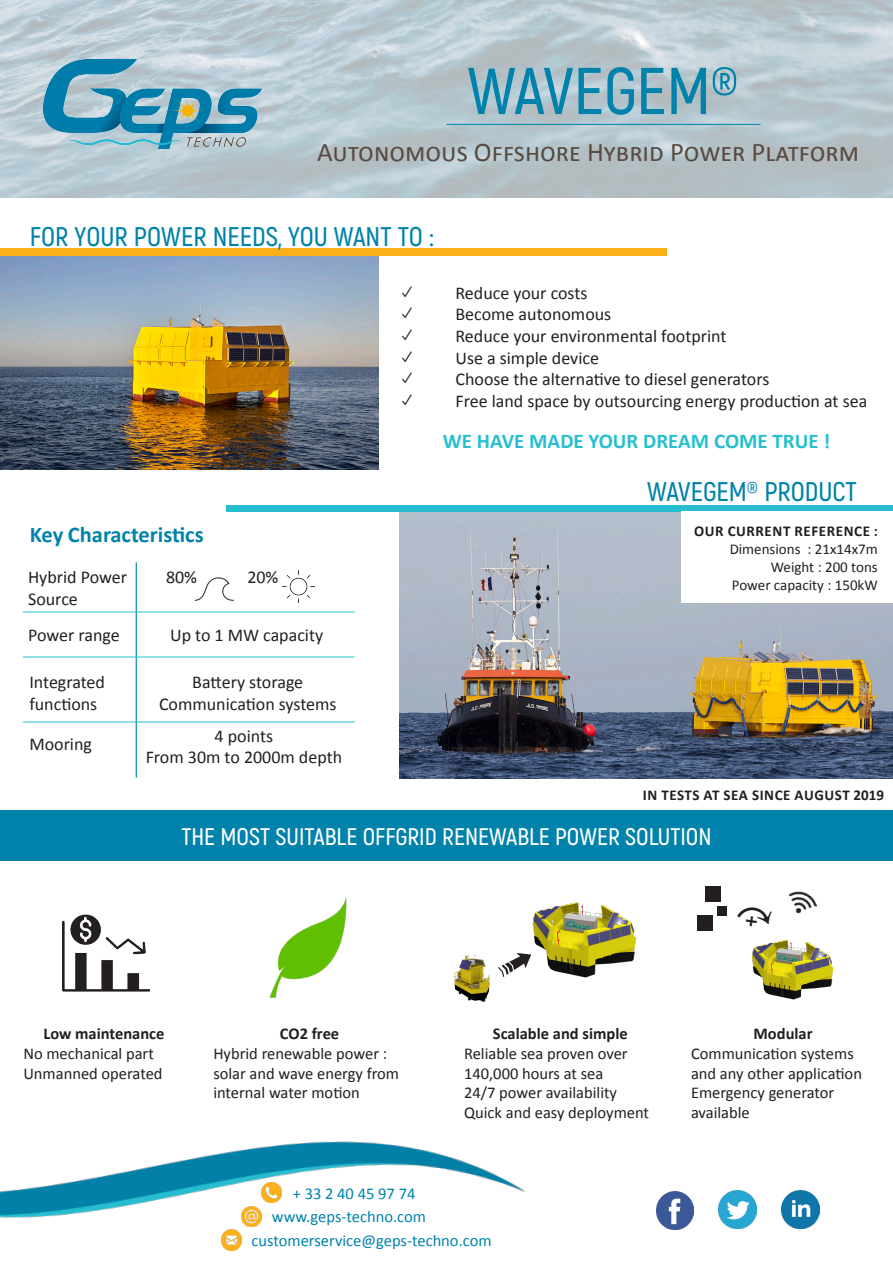
<style>
.page{position:relative;width:893px;height:1263px;background:#fff}
.page>*{position:absolute;margin:0;border:0;box-sizing:border-box;transform-origin:0 0}
.t1{font:600 66px "Akrobat";letter-spacing:-.005em;color:#0082aa}
.t2{font:600 27px "Akrobat";color:#0082aa}
.t3{font:27px "Calibri";color:#594a42}
.t4{font:600 24px "Akrobat";color:#fff}
.t5{font:700 22.5px "Calibri";color:#0082aa}
.t6{font:700 21px "Calibri";color:#27bfd0}
.t7{font:18px/21.6px "Calibri";color:#231f20}
.t8{font:18px "Apple Myungjo";color:#231f20}
.t9{font:16.5px/19.8px "Calibri";color:#231f20}
.t10{font:16.5px "Calibri";color:#0082aa}
.t11{font:700 16.5px "Calibri";color:#231f20}
.t12{font:15px "Calibri";color:#231f20}
.t13{font:700 15px "Calibri";letter-spacing:.04em;color:#231f20}
</style>
<div class="page">
<img style="left:0;top:0;width:893px;height:198px">
<img style="left:0;top:1141px;width:526px;height:103px">
<img style="left:43px;top:60px;width:219px;height:88px">
<div style="left:0;top:249px;width:666px;height:7px;background:#fab01b"></div>
<img style="left:399px;top:511px;width:494px;height:267px">
<div style="left:226px;top:505px;width:667px;height:6px;background:#27bfd0"></div>
<div style="left:0;top:810px;width:893px;height:51px;background:#0082aa"></div>
<img style="left:656px;top:1192px;width:38px;height:37px">
<img style="left:782px;top:1190px;width:37px;height:38px">
<img style="left:719px;top:1190px;width:38px;height:38px">
<img style="left:241px;top:1206px;width:21px;height:20px">
<img style="left:221px;top:1230px;width:20px;height:20px">
<img style="left:262px;top:1182px;width:20px;height:21px">
<hr style="left:136px;top:562px;width:1px;height:216px;background:#0082aa">
<hr style="left:23px;top:612px;width:332px;height:1px;background:#27bfd0">
<hr style="left:23px;top:722px;width:332px;height:1px;background:#27bfd0">
<hr style="left:23px;top:657px;width:332px;height:1px;background:#27bfd0">
<img style="left:282px;top:570px;width:33px;height:33px">
<img style="left:194px;top:577px;width:40px;height:24px">
<hr style="left:446px;top:124px;width:314px;height:1px;background:#0082aa">
<img style="left:62px;top:914px;width:87px;height:77px">
<img style="left:532px;top:902px;width:105px;height:76px">
<img style="left:454px;top:955px;width:36px;height:47px">
<img style="left:269px;top:896px;width:78px;height:102px">
<div style="left:682px;top:511px;width:211px;height:92px;background:#fff"></div>
<img style="left:751px;top:940px;width:83px;height:60px">
<div style="left:705px;top:886px;width:15px;height:16px;background:#231f20"></div>
<div style="left:697px;top:915px;width:16px;height:16px;background:#231f20"></div>
<div style="left:717px;top:906px;width:10px;height:10px;background:#231f20"></div>
<img style="left:789px;top:891px;width:29px;height:23px">
<img style="left:0;top:256px;width:379px;height:214px">
<svg style="left:532px;top:946px;width:4px;height:32px"></svg>
<p class="t1" style="left:467px;top:51px;width:273px">WAVEGEM®</p>
<p class="t3" style="left:317px;top:135px;width:544px">Autonomous Offshore Hybrid Power Platform</p>
<p class="t2" style="left:30px;top:220px;width:406px">FOR YOUR POWER NEEDS, YOU WANT TO :</p>
<p class="t8" style="left:401px;top:282px;width:12px">✓</p>
<p class="t7" style="left:455px;top:281px;width:134px">Reduce your costs</p>
<p class="t8" style="left:401px;top:304px;width:12px">✓</p>
<p class="t7" style="left:455px;top:303px;width:157px">Become autonomous</p>
<p class="t8" style="left:401px;top:325px;width:12px">✓</p>
<p class="t7" style="left:455px;top:324px;width:273px">Reduce your environmental footprint</p>
<p class="t8" style="left:401px;top:347px;width:12px">✓</p>
<p class="t7" style="left:455px;top:346px;width:145px">Use a simple device</p>
<p class="t8" style="left:401px;top:368px;width:12px">✓</p>
<p class="t7" style="left:455px;top:368px;width:315px">Choose the alternative to diesel generators</p>
<p class="t8" style="left:401px;top:390px;width:12px">✓</p>
<p class="t7" style="left:455px;top:389px;width:413px">Free land space by outsourcing energy production at sea</p>
<p class="t6" style="left:443px;top:428px;width:389px">WE HAVE MADE YOUR DREAM COME TRUE !</p>
<p class="t5" style="left:30px;top:520px;width:175px">Key Characteristics</p>
<p class="t7" style="left:28px;top:566px;width:101px">Hybrid Power<br>Source</p>
<p class="t7" style="left:166px;top:566px;width:33px">80%</p>
<p class="t7" style="left:247px;top:566px;width:33px">20%</p>
<p class="t7" style="left:28px;top:623px;width:93px">Power range</p>
<p class="t7" style="left:29px;top:670px;width:77px">Integrated functions</p>
<p class="t7" style="left:29px;top:733px;width:64px">Mooring</p>
<p class="t7" style="left:170px;top:623px;width:155px">Up to 1 MW capacity</p>
<p class="t7" style="left:192px;top:670px;width:113px">Battery storage</p>
<p class="t7" style="left:159px;top:692px;width:179px">Communication systems</p>
<p class="t7" style="left:215px;top:724px;width:60px">4 points</p>
<p class="t7" style="left:146px;top:746px;width:198px">From 30m to 2000m depth</p>
<p class="t2" style="left:647px;top:475px;width:211px">WAVEGEM® PRODUCT</p>
<p class="t13" style="left:694px;top:522px;width:185px">OUR CURRENT REFERENCE :</p>
<p class="t12" style="left:730px;top:540px;width:150px">Dimensions : 21x14x7m</p>
<p class="t12" style="left:771px;top:558px;width:109px">Weight : 200 tons</p>
<p class="t12" style="left:732px;top:576px;width:147px">Power capacity : 150kW</p>
<p class="t13" style="left:643px;top:785px;width:243px">IN TESTS AT SEA SINCE AUGUST 2019</p>
<p class="t4" style="left:181px;top:822px;width:532px">THE MOST SUITABLE OFFGRID RENEWABLE POWER SOLUTION</p>
<p class="t11" style="left:43px;top:1023px;width:123px">Low maintenance</p>
<p class="t9" style="left:23px;top:1043px;width:132px">No mechanical part</p>
<p class="t9" style="left:23px;top:1062px;width:141px">Unmanned operated</p>
<p class="t11" style="left:280px;top:1023px;width:61px">CO2 free</p>
<p class="t9" style="left:213px;top:1043px;width:187px">Hybrid renewable power : solar and wave energy from internal water motion</p>
<p class="t10" style="left:293px;top:1183px;width:124px">+ 33 2 40 45 97 74</p>
<p class="t11" style="left:493px;top:1023px;width:136px">Scalable and simple</p>
<p class="t9" style="left:464px;top:1043px;width:165px">Reliable sea proven over<br>140,000 hours at sea</p>
<p class="t9" style="left:464px;top:1082px;width:155px">24/7 power availability</p>
<p class="t9" style="left:464px;top:1102px;width:187px">Quick and easy deployment</p>
<p class="t10" style="left:272px;top:1207px;width:156px">www.geps-techno.com</p>
<p class="t10" style="left:252px;top:1230px;width:241px">customerservice@geps-techno.com</p>
<p class="t11" style="left:753px;top:1023px;width:61px">Modular</p>
<p class="t9" style="left:691px;top:1043px;width:172px">Communication systems and any other application</p>
<p class="t9" style="left:691px;top:1082px;width:145px">Emergency generator available</p>
</div>
